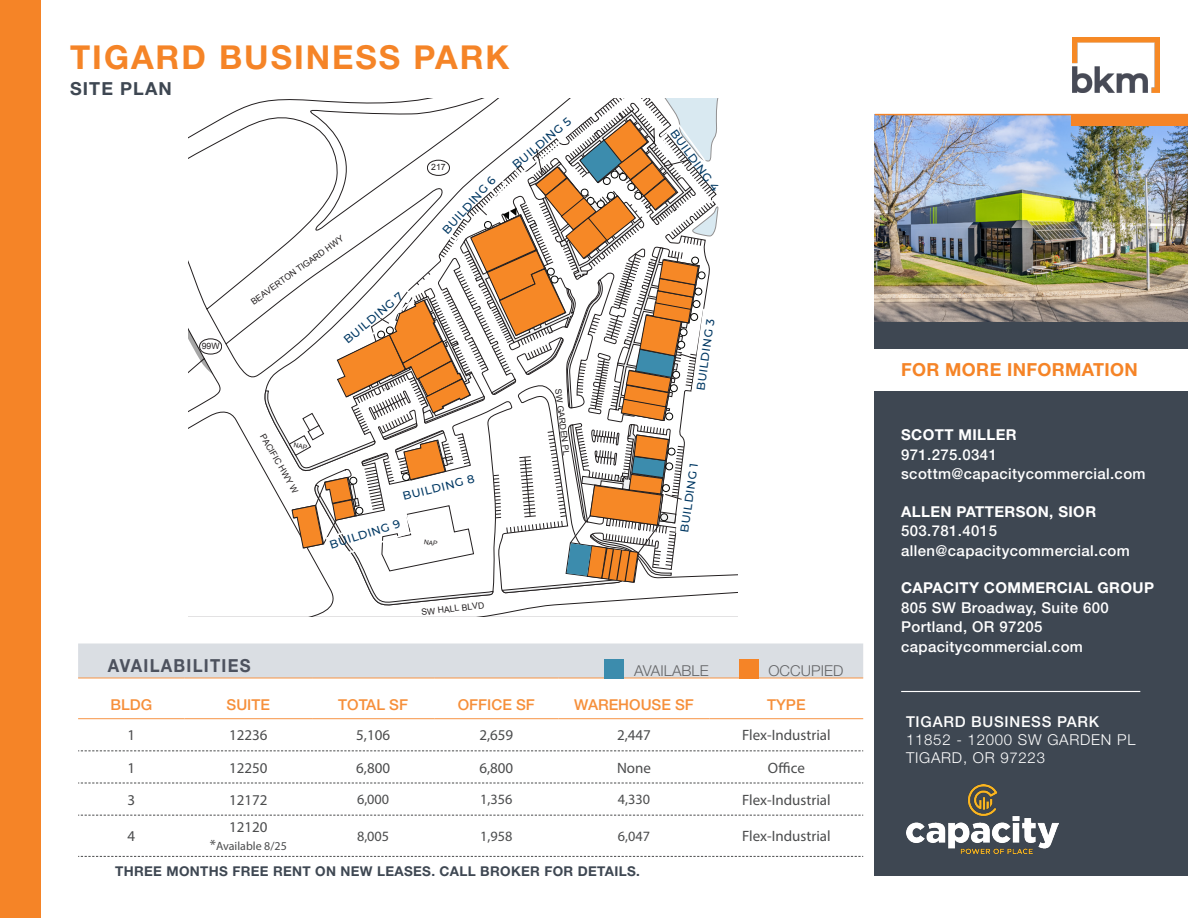
<style>
.page{position:relative;width:1188px;height:918px;background:#fff}
.page>*{position:absolute;margin:0;border:0;box-sizing:border-box;transform-origin:0 0}
.Cover_H1_Property_Name{font:700 33px "Helvetica Neue LT Std";letter-spacing:.06em;color:#f58427}
.Features{font:700 18px "Helvetica Neue LT Std";letter-spacing:.02em;color:#f58427}
.Paragraph_Style_1{font:700 18px "Helvetica Neue LT Std";letter-spacing:.075em;color:#4d525e;scale:.93 1}
.H2_Features_15_18{font:700 18px "Helvetica Neue LT Std";letter-spacing:.06em;color:#3e4752}
.Text_Left_bold_White{font:500 15px "Helvetica Neue LT Std";letter-spacing:.025em;color:#fff}
.availabilities_text{font:15px "Myriad Pro";color:#4b4c4d}
.Text_Left_bold_White-2{font:700 15px "Helvetica Neue LT Std";letter-spacing:.025em;color:#fff}
.Paragraph_Style_1-2{font:500 15px "Helvetica Neue LT Std";color:#f68f3a}
.H2_15_18_Grey_Center{font:300 15px "Helvetica Neue LT Std";letter-spacing:.05em;color:#fff}
.Heading{font:500 15px "Helvetica Neue LT Std";letter-spacing:.05em;color:#fff}
.Features-2{font:300 15px "Helvetica Neue LT Std";letter-spacing:.005em;color:#636466}
.availabilities_text-2{font:14.25px "Myriad Pro";color:#4b4c4d}
.t1{font:700 13.5px "Helvetica Neue LT Std";letter-spacing:.025em;color:#3e4752}
.availabilities_text-3{font:12px "Myriad Pro";color:#4b4c4d}
.t2{font:500 11.4px "Montserrat";color:#003863}
.t3{font:8.7px "Arial";color:#231f20}
.s1{font-size:15px}
</style>
<div class="page">
<img style="left:875px;top:115px;width:313px;height:207px">
<div style="left:1071px;top:115px;width:117px;height:11px;background:#f58427"></div>
<hr style="left:875px;top:114px;width:313px;height:1px;background:#f58427">
<img style="left:1073px;top:38px;width:87px;height:54px">
<div style="left:875px;top:322px;width:313px;height:554px;background:#3e4752"></div>
<div style="left:855px;top:349px;width:333px;height:41px;background:#fff"></div>
<img style="left:906px;top:785px;width:152px;height:68px">
<div style="left:0;top:0;width:40px;height:918px;background:#f58427"></div>
<hr style="left:901px;top:691px;width:239px;height:1px;background:#fff">
<div style="left:78px;top:644px;width:785px;height:34px;background:#dadee3"></div>
<hr style="left:78px;top:678px;width:107px;height:1px;background:#f79444">
<hr style="left:185px;top:678px;width:127px;height:1px;background:#f79444">
<hr style="left:312px;top:678px;width:122px;height:1px;background:#f79444">
<hr style="left:434px;top:678px;width:124px;height:1px;background:#f79444">
<hr style="left:558px;top:678px;width:152px;height:1px;background:#f79444">
<hr style="left:710px;top:678px;width:153px;height:1px;background:#f79444">
<hr style="left:78px;top:718px;width:107px;height:1px;background:#f79444">
<hr style="left:185px;top:718px;width:127px;height:1px;background:#f79444">
<hr style="left:312px;top:718px;width:122px;height:1px;background:#f79444">
<hr style="left:434px;top:718px;width:124px;height:1px;background:#f79444">
<hr style="left:558px;top:718px;width:152px;height:1px;background:#f79444">
<hr style="left:710px;top:718px;width:153px;height:1px;background:#f79444">
<svg style="left:78px;top:750px;width:785px;height:1px"></svg>
<svg style="left:78px;top:783px;width:785px;height:1px"></svg>
<svg style="left:78px;top:815px;width:785px;height:1px"></svg>
<svg style="left:78px;top:856px;width:785px;height:1px"></svg>
<div style="left:604px;top:660px;width:20px;height:19px;background:#3c8cad"></div>
<div style="left:739px;top:660px;width:19px;height:19px;background:#f58427"></div>
<svg style="left:188px;top:99px;width:549px;height:517px"></svg>
<p class="Cover_H1_Property_Name" style="left:70px;top:37px;width:441px">TIGARD BUSINESS PARK</p>
<p class="H2_Features_15_18" style="left:70px;top:78px;width:103px">SITE PLAN</p>
<p class="t3" style="left:202px;top:340px;width:19px">99W</p>
<p class="t3" style="left:249px;top:298px;width:113px;rotate:-36deg">BEAVERTON TIGARD HWY</p>
<p class="t2" style="left:340px;top:335px;width:75px;rotate:-40deg">BUILDING 7</p>
<p class="t3" style="left:431px;top:162px;width:16px">217</p>
<p class="t2" style="left:438px;top:227px;width:75px;rotate:-48deg">BUILDING 6</p>
<p class="t2" style="left:509px;top:160px;width:74px;rotate:-40deg">BUILDING 5</p>
<p class="t3" style="left:267px;top:431px;width:69px;rotate:60deg">PACIFIC HWY W</p>
<p class="t2" style="left:401px;top:489px;width:75px;rotate:-14deg">BUILDING 8</p>
<p class="t2" style="left:328px;top:538px;width:75px;rotate:-18deg">BUILDING 9</p>
<p class="t3" style="left:564px;top:388px;width:68px;rotate:83deg">SW GARDEN PL</p>
<p class="t3" style="left:421px;top:607px;width:65px;rotate:-7deg">SW HALL BLVD</p>
<p class="t2" style="left:679px;top:126px;width:76px;rotate:54deg">BUILDING 4</p>
<p class="t2" style="left:693px;top:390px;width:74px;rotate:-82deg">BUILDING 3</p>
<p class="t2" style="left:676px;top:531px;width:72px;rotate:-82deg">BUILDING 1</p>
<p class="Paragraph_Style_1" style="left:108px;top:654px;width:155px">AVAILABILITIES</p>
<p class="Paragraph_Style_1-2" style="left:110px;top:695px;width:43px">BLDG</p>
<p class="Paragraph_Style_1-2" style="left:227px;top:695px;width:45px">SUITE</p>
<p class="Paragraph_Style_1-2" style="left:338px;top:695px;width:71px">TOTAL SF</p>
<p class="Paragraph_Style_1-2" style="left:458px;top:695px;width:79px">OFFICE SF</p>
<p class="Paragraph_Style_1-2" style="left:574px;top:695px;width:121px">WAREHOUSE SF</p>
<p class="Paragraph_Style_1-2" style="left:767px;top:695px;width:40px">TYPE</p>
<p class="availabilities_text" style="left:127px;top:726px;width:9px">1</p>
<p class="availabilities_text" style="left:229px;top:726px;width:40px">12236</p>
<p class="availabilities_text" style="left:356px;top:726px;width:35px">5,106</p>
<p class="availabilities_text" style="left:479px;top:726px;width:35px">2,659</p>
<p class="availabilities_text" style="left:617px;top:726px;width:35px">2,447</p>
<p class="availabilities_text" style="left:742px;top:726px;width:90px">Flex-Industrial</p>
<p class="availabilities_text" style="left:127px;top:758px;width:9px">1</p>
<p class="availabilities_text" style="left:229px;top:758px;width:40px">12250</p>
<p class="availabilities_text" style="left:356px;top:758px;width:35px">6,800</p>
<p class="availabilities_text" style="left:479px;top:758px;width:35px">6,800</p>
<p class="availabilities_text" style="left:617px;top:758px;width:35px">None</p>
<p class="availabilities_text" style="left:768px;top:758px;width:38px">Office</p>
<p class="availabilities_text" style="left:127px;top:790px;width:9px">3</p>
<p class="availabilities_text" style="left:229px;top:790px;width:40px">12172</p>
<p class="availabilities_text-2" style="left:357px;top:791px;width:34px">6,000</p>
<p class="availabilities_text-2" style="left:480px;top:791px;width:34px">1,356</p>
<p class="availabilities_text-2" style="left:618px;top:791px;width:34px">4,330</p>
<p class="availabilities_text" style="left:742px;top:790px;width:90px">Flex-Industrial</p>
<p class="availabilities_text" style="left:127px;top:827px;width:9px">4</p>
<p class="Features-2" style="left:634px;top:662px;width:76px">AVAILABLE</p>
<p class="Features-2" style="left:768px;top:662px;width:76px">OCCUPIED</p>
<p class="availabilities_text" style="left:229px;top:818px;width:40px">12120</p>
<p class="availabilities_text-3" style="left:210px;top:839px;width:79px"><span class="s1">*</span>Available 8/25</p>
<p class="availabilities_text-2" style="left:357px;top:828px;width:34px">8,005</p>
<p class="availabilities_text-2" style="left:480px;top:828px;width:34px">1,958</p>
<p class="availabilities_text-2" style="left:618px;top:828px;width:34px">6,047</p>
<p class="availabilities_text" style="left:742px;top:827px;width:90px">Flex-Industrial</p>
<p class="t1" style="left:115px;top:863px;width:526px">THREE MONTHS FREE RENT ON NEW LEASES. CALL BROKER FOR DETAILS.</p>
<p class="Features" style="left:901px;top:359px;width:238px">FOR MORE INFORMATION</p>
<p class="Text_Left_bold_White-2" style="left:901px;top:426px;width:117px">SCOTT MILLER</p>
<p class="Text_Left_bold_White" style="left:901px;top:446px;width:97px">971.275.0341</p>
<p class="Text_Left_bold_White" style="left:901px;top:465px;width:246px">scottm@capacitycommercial.com</p>
<p class="Text_Left_bold_White-2" style="left:901px;top:502px;width:197px">ALLEN PATTERSON, SIOR</p>
<p class="Text_Left_bold_White" style="left:901px;top:522px;width:97px">503.781.4015</p>
<p class="Text_Left_bold_White" style="left:901px;top:542px;width:230px">allen@capacitycommercial.com</p>
<p class="Text_Left_bold_White-2" style="left:901px;top:579px;width:254px">CAPACITY COMMERCIAL GROUP</p>
<p class="Text_Left_bold_White" style="left:901px;top:599px;width:209px">805 SW Broadway, Suite 600</p>
<p class="Text_Left_bold_White" style="left:901px;top:618px;width:143px">Portland, OR 97205</p>
<p class="Text_Left_bold_White" style="left:901px;top:638px;width:183px">capacitycommercial.com</p>
<p class="Heading" style="left:906px;top:713px;width:195px">TIGARD BUSINESS PARK</p>
<p class="H2_15_18_Grey_Center" style="left:906px;top:730px;width:231px">11852 - 12000 SW GARDEN PL</p>
<p class="H2_15_18_Grey_Center" style="left:906px;top:748px;width:141px">TIGARD, OR 97223</p>
</div>
